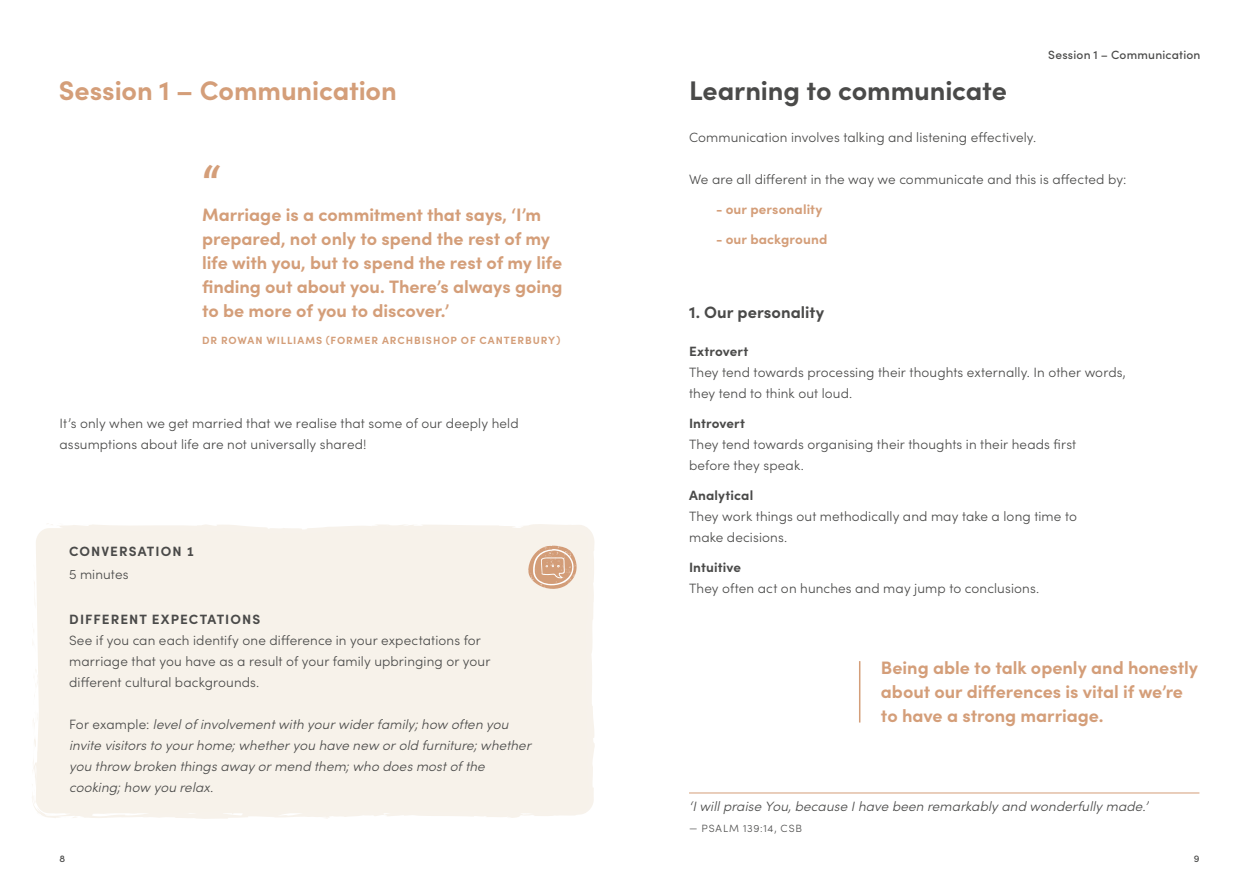
<style>
.page{position:relative;width:1259px;height:893px;background:#fff}
.page>*{position:absolute;margin:0;border:0;box-sizing:border-box;transform-origin:0 0}
.t1{font:700 45px "Sofia Pro";color:#d49e79}
.t2{font:700 27px "Sofia Pro";letter-spacing:-.005em;color:#d49e79}
.t3{font:700 27px "Sofia Pro";letter-spacing:-.005em;color:#4a4a49}
.t4{font:700 18px/24px "Sofia Pro";letter-spacing:-.005em;color:#d49e79}
.t5{font:700 16.5px "Sofia Pro";letter-spacing:.005em;color:#4a4a49}
.t6{font:300 13.5px/21px "Sofia Pro";letter-spacing:.01em;color:#4a4a49}
.t7{font:italic 300 13.5px/21px "Sofia Pro";letter-spacing:.01em;color:#4a4a49}
.t8{font:700 13.5px "Sofia Pro";letter-spacing:.08em;color:#4a4a49}
.t9{font:700 13.5px "Sofia Pro";letter-spacing:.01em;color:#d49e79}
.t10{font:700 13.5px "Sofia Pro";letter-spacing:.025em;color:#4a4a49}
.t11{font:700 13.5px "Sofia Pro";letter-spacing:.005em;color:#4a4a49}
.t12{font:500 12px "Sofia Pro";letter-spacing:.015em;color:#4a4a49}
.t13{font:700 10.5px "Sofia Pro";letter-spacing:.09em;color:#d49e79}
.t14{font:300 10.5px "Sofia Pro";letter-spacing:.09em;color:#4a4a49}
.t15{font:500 9.75px "Sofia Pro";color:#4a4a49}
.s1{font-style:normal}
</style>
<div class="page">
<div style="left:34px;top:524px;width:561px;height:295px;background:#f7f2ea"></div>
<svg style="left:524px;top:810px;width:12px;height:4px"></svg>
<svg style="left:32px;top:711px;width:52px;height:108px;background:#f7f3ec"></svg>
<svg style="left:123px;top:811px;width:38px;height:7px"></svg>
<svg style="left:223px;top:810px;width:11px;height:4px"></svg>
<svg style="left:315px;top:808px;width:13px;height:3px"></svg>
<svg style="left:46px;top:523px;width:18px;height:2px"></svg>
<svg style="left:527px;top:545px;width:51px;height:45px;background:#e2c0a8"></svg>
<hr style="left:859px;top:661px;width:1px;height:61px;background:#d49e79">
<hr style="left:689px;top:793px;width:510px;height:1px;background:#d49e79">
<h2 class="t2" style="left:59px;top:70px;width:339px">Session 1 – Communication</h2>
<h1 class="t1" style="left:202px;top:147px;width:20px">“</h1>
<h3 class="t4" style="left:202px;top:202px;width:362px">Marriage is a commitment that says, ‘I’m prepared, not only to spend the rest of my life with you, but to spend the rest of my life finding out about you. There’s always going to be more of you to discover.’</h3>
<p class="t13" style="left:202px;top:333px;width:360px">DR ROWAN WILLIAMS (FORMER ARCHBISHOP OF CANTERBURY)</p>
<p class="t6" style="left:60px;top:412px;width:461px">It’s only when we get married that we realise that some of our deeply held assumptions about life are not universally shared!</p>
<p class="t8" style="left:69px;top:541px;width:126px">CONVERSATION 1</p>
<p class="t6" style="left:69px;top:563px;width:61px">5 minutes</p>
<p class="t8" style="left:69px;top:608px;width:193px">DIFFERENT EXPECTATIONS</p>
<p class="t6" style="left:69px;top:629px;width:423px">See if you can each identify one difference in your expectations for marriage that you have as a result of your family upbringing or your different cultural backgrounds.</p>
<p class="t7" style="left:69px;top:713px;width:463px"><span class="s1">For example:</span> level of involvement with your wider family; how often you invite visitors to your home; whether you have new or old furniture; whether you throw broken things away or mend them; who does most of the cooking; how you relax.</p>
<p class="t12" style="left:1048px;top:46px;width:154px">Session 1 – Communication</p>
<h2 class="t3" style="left:689px;top:70px;width:319px">Learning to communicate</h2>
<p class="t6" style="left:689px;top:126px;width:349px">Communication involves talking and listening effectively.</p>
<p class="t6" style="left:689px;top:168px;width:439px">We are all different in the way we communicate and this is affected by:</p>
<p class="t9" style="left:716px;top:199px;width:108px">- our personality</p>
<p class="t9" style="left:716px;top:229px;width:113px">- our background</p>
<p class="t5" style="left:689px;top:299px;width:137px">1. Our personality</p>
<p class="t10" style="left:689px;top:341px;width:61px">Extrovert</p>
<p class="t6" style="left:689px;top:361px;width:438px">They tend towards processing their thoughts externally. In other words, they tend to think out loud.</p>
<p class="t11" style="left:689px;top:413px;width:57px">Introvert</p>
<p class="t6" style="left:689px;top:433px;width:389px">They tend towards organising their thoughts in their heads first before they speak.</p>
<p class="t10" style="left:689px;top:485px;width:66px">Analytical</p>
<p class="t6" style="left:689px;top:505px;width:389px">They work things out methodically and may take a long time to make decisions.</p>
<p class="t10" style="left:689px;top:557px;width:53px">Intuitive</p>
<p class="t6" style="left:689px;top:577px;width:352px">They often act on hunches and may jump to conclusions.</p>
<h3 class="t4" style="left:881px;top:654px;width:318px">Being able to talk openly and honestly about our differences is vital if we’re to have a strong marriage.</h3>
<p class="t7" style="left:689px;top:795px;width:460px">‘I will praise You, because I have been remarkably and wonderfully made.’</p>
<p class="t14" style="left:689px;top:821px;width:115px">— PSALM 139:14, CSB</p>
<p class="t15" style="left:60px;top:851px;width:7px">8</p>
<p class="t15" style="left:1193px;top:851px;width:7px">9</p>
</div>
